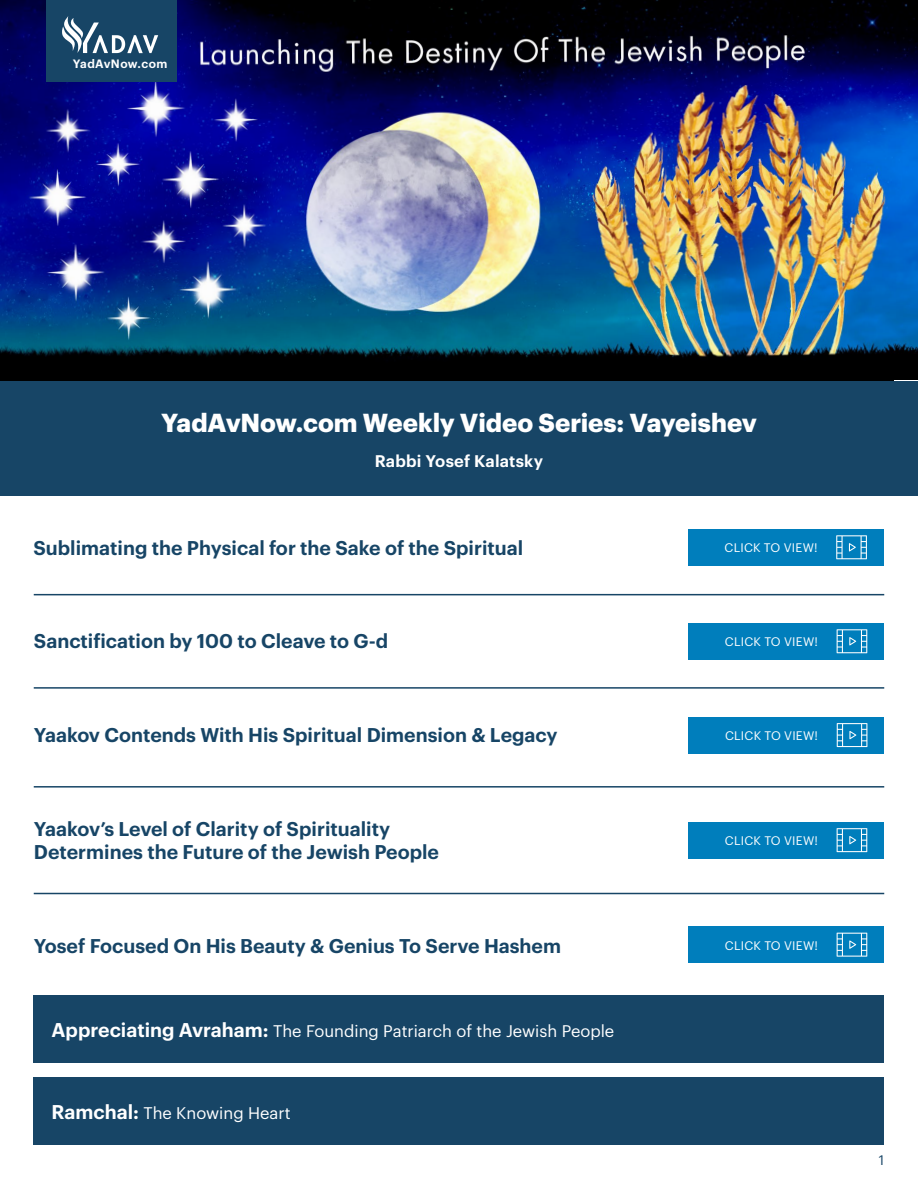
<style>
.page{position:relative;width:918px;height:1188px;background:#fff}
.page>*{position:absolute;margin:0;border:0;box-sizing:border-box;transform-origin:0 0}
.t1{font:700 25.5px "Graphik";letter-spacing:-.005em;color:#fff}
.t2{font:600 19.5px/23.4px "Graphik";color:#174566}
.t3{font:16.5px "Graphik";color:#fff}
.t4{font:600 16.5px "Graphik";letter-spacing:.01em;color:#fff}
.t5{font:13.5px "Graphik";color:#174566}
.t6{font:12.15px "Graphik";letter-spacing:.02em;color:#fff}
.t7{font:600 11.85px "Graphik";letter-spacing:.03em;color:#fff}
.s1{font-weight:600;font-size:19.5px}
</style>
<div class="page">
<img style="left:0;top:0;width:918px;height:381px">
<div style="left:688px;top:623px;width:196px;height:36px;background:#007ebc"></div>
<svg style="left:837px;top:629px;width:30px;height:24px"></svg>
<hr style="left:34px;top:687px;width:850px;height:2px;background:#174566">
<hr style="left:34px;top:786px;width:850px;height:2px;background:#174566">
<hr style="left:34px;top:893px;width:850px;height:1px;background:#174566">
<hr style="left:34px;top:594px;width:850px;height:1px;background:#174566">
<div style="left:688px;top:822px;width:196px;height:36px;background:#007ebc"></div>
<svg style="left:837px;top:828px;width:30px;height:24px"></svg>
<div style="left:688px;top:927px;width:196px;height:36px;background:#007ebc"></div>
<svg style="left:837px;top:933px;width:30px;height:24px"></svg>
<div style="left:688px;top:529px;width:196px;height:36px;background:#007ebc"></div>
<svg style="left:836px;top:535px;width:31px;height:24px"></svg>
<div style="left:0;top:381px;width:918px;height:115px;background:#174566"></div>
<div style="left:46px;top:0;width:131px;height:82px;background:#174566"></div>
<svg style="left:62px;top:16px;width:96px;height:37px"></svg>
<div style="left:689px;top:717px;width:195px;height:36px;background:#007ebc"></div>
<svg style="left:837px;top:723px;width:30px;height:24px"></svg>
<div style="left:34px;top:1077px;width:850px;height:68px;background:#174566"></div>
<div style="left:34px;top:995px;width:850px;height:67px;background:#174566"></div>
<p class="t7" style="left:73px;top:55px;width:96px">YadAvNow.com</p>
<h1 class="t1" style="left:161px;top:403px;width:597px">YadAvNow.com Weekly Video Series: Vayeishev</h1>
<p class="t4" style="left:375px;top:448px;width:170px">Rabbi Yosef Kalatsky</p>
<p class="t2" style="left:34px;top:535px;width:491px">Sublimating the Physical for the Sake of the Spiritual</p>
<p class="t6" style="left:724px;top:539px;width:95px">CLICK TO VIEW!</p>
<p class="t2" style="left:34px;top:628px;width:356px">Sanctification by 100 to Cleave to G-d</p>
<p class="t6" style="left:725px;top:633px;width:95px">CLICK TO VIEW!</p>
<p class="t2" style="left:34px;top:721px;width:525px">Yaakov Contends With His Spiritual Dimension &amp; Legacy</p>
<p class="t6" style="left:725px;top:727px;width:95px">CLICK TO VIEW!</p>
<p class="t2" style="left:34px;top:815px;width:407px">Yaakov’s Level of Clarity of Spirituality<br>Determines the Future of the Jewish People</p>
<p class="t6" style="left:725px;top:832px;width:95px">CLICK TO VIEW!</p>
<p class="t2" style="left:34px;top:932px;width:529px">Yosef Focused On His Beauty &amp; Genius To Serve Hashem</p>
<p class="t6" style="left:725px;top:936px;width:95px">CLICK TO VIEW!</p>
<p class="t3" style="left:52px;top:1018px;width:564px"><span class="s1">Appreciating Avraham:</span> The Founding Patriarch of the Jewish People</p>
<p class="t3" style="left:52px;top:1101px;width:241px"><span class="s1">Ramchal:</span> The Knowing Heart</p>
<p class="t5" style="left:879px;top:1150px;width:7px">1</p>
</div>
